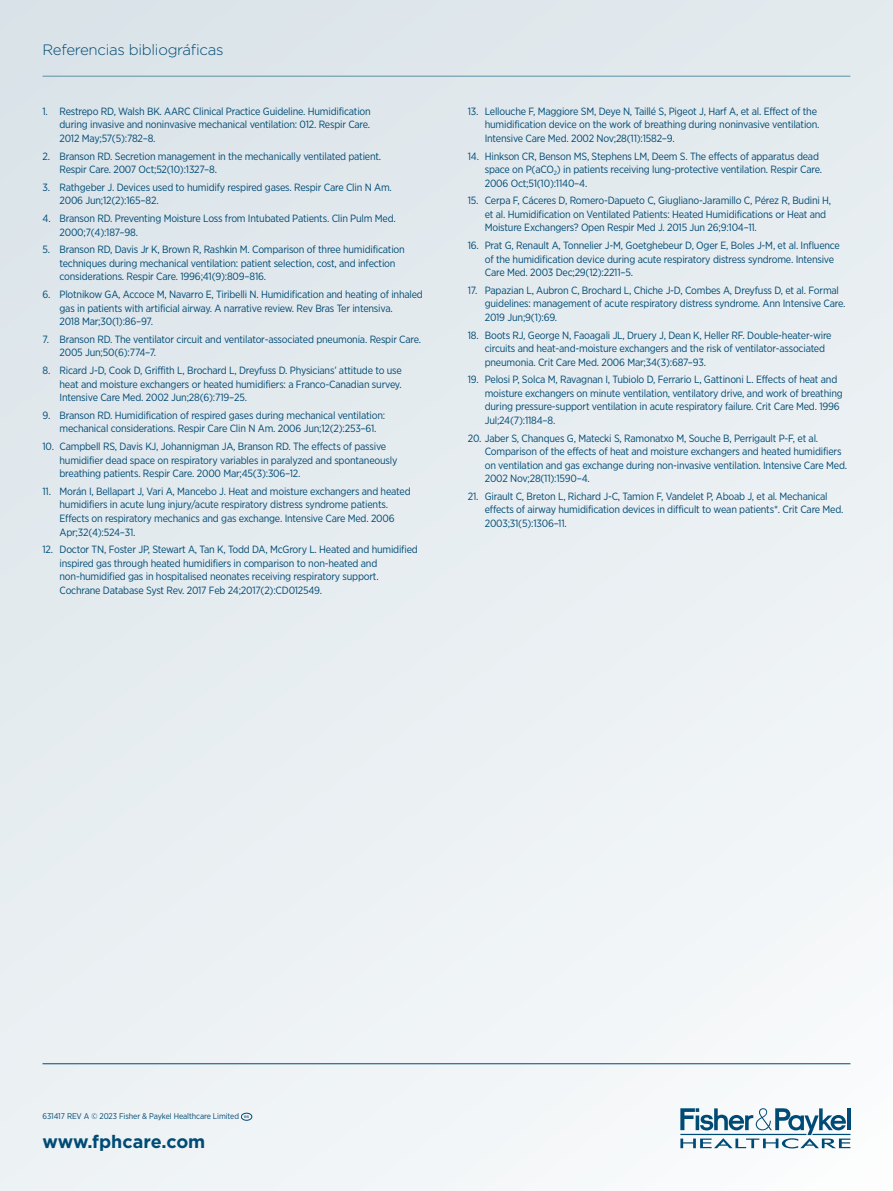
<style>
.page{position:relative;width:893px;height:1191px;background:#fff}
.page>*{position:absolute;margin:0;border:0;box-sizing:border-box;transform-origin:0 0}
.t1{font:700 18px "Gotham";color:#004b75}
.t2{font:300 15px "Gotham";letter-spacing:-.02em;color:#004b75}
.t3{font:10.5px/13.5px "Gotham Narrow";letter-spacing:-.02em;color:#004b75}
.t4{font:8.25px "Gotham Narrow";letter-spacing:-.01em;color:#004b75}
</style>
<div class="page">
<div style="left:0;top:0;width:893px;height:1191px;background:linear-gradient(to right,#e2eaee,#eef3f5)"></div>
<hr style="left:43px;top:76px;width:807px;height:1px;background:#5d8fa4">
<svg style="left:680px;top:1108px;width:170px;height:40px"></svg>
<hr style="left:43px;top:1063px;width:807px;height:1px;background:#004b75">
<svg style="left:241px;top:1113px;width:11px;height:7px"></svg>
<h2 class="t2" style="left:43px;top:40px;width:182px">Referencias bibliográficas</h2>
<p class="t3" style="left:60px;top:104px;width:313px;text-align:justify;text-indent:-17px">1. Restrepo RD, Walsh BK. AARC Clinical Practice Guideline. Humidification during invasive and noninvasive mechanical ventilation: 012. Respir Care.<br>2012 May;57(5):782–8.</p>
<p class="t3" style="left:60px;top:149px;width:323px;text-indent:-17px">2. Branson RD. Secretion management in the mechanically ventilated patient.<br>Respir Care. 2007 Oct;52(10):1327–8.</p>
<p class="t3" style="left:60px;top:180px;width:334px;text-indent:-17px">3. Rathgeber J. Devices used to humidify respired gases. Respir Care Clin N Am.<br>2006 Jun;12(2):165–82.</p>
<p class="t3" style="left:60px;top:211px;width:338px;text-indent:-17px">4. Branson RD. Preventing Moisture Loss from Intubated Patients. Clin Pulm Med.<br>2000;7(4):187–98.</p>
<p class="t3" style="left:60px;top:243px;width:347px;text-indent:-17px">5. Branson RD, Davis Jr K, Brown R, Rashkin M. Comparison of three humidification techniques during mechanical ventilation: patient selection, cost, and infection considerations. Respir Care. 1996;41(9):809–816.</p>
<p class="t3" style="left:60px;top:287px;width:365px;text-indent:-17px">6. Plotnikow GA, Accoce M, Navarro E, Tiribelli N. Humidification and heating of inhaled gas in patients with artificial airway. A narrative review. Rev Bras Ter intensiva.<br>2018 Mar;30(1):86–97.</p>
<p class="t3" style="left:60px;top:332px;width:363px;text-indent:-17px">7. Branson RD. The ventilator circuit and ventilator-associated pneumonia. Respir Care.<br>2005 Jun;50(6):774–7.</p>
<p class="t3" style="left:60px;top:363px;width:344px;text-align:justify;text-indent:-17px">8. Ricard J-D, Cook D, Griffith L, Brochard L, Dreyfuss D. Physicians’ attitude to use heat and moisture exchangers or heated humidifiers: a Franco-Canadian survey.<br>Intensive Care Med. 2002 Jun;28(6):719–25.</p>
<p class="t3" style="left:60px;top:408px;width:327px;text-indent:-17px">9. Branson RD. Humidification of respired gases during mechanical ventilation: mechanical considerations. Respir Care Clin N Am. 2006 Jun;12(2):253–61.</p>
<p class="t3" style="left:60px;top:439px;width:339px;text-indent:-17px">10. Campbell RS, Davis KJ, Johannigman JA, Branson RD. The effects of passive humidifier dead space on respiratory variables in paralyzed and spontaneously breathing patients. Respir Care. 2000 Mar;45(3):306–12.</p>
<p class="t3" style="left:60px;top:484px;width:353px;text-indent:-17px">11. Morán I, Bellapart J, Vari A, Mancebo J. Heat and moisture exchangers and heated humidifiers in acute lung injury/acute respiratory distress syndrome patients.<br>Effects on respiratory mechanics and gas exchange. Intensive Care Med. 2006<br>Apr;32(4):524–31.</p>
<p class="t3" style="left:60px;top:542px;width:360px;text-indent:-17px">12. Doctor TN, Foster JP, Stewart A, Tan K, Todd DA, McGrory L. Heated and humidified inspired gas through heated humidifiers in comparison to non-heated and non-humidified gas in hospitalised neonates receiving respiratory support.<br>Cochrane Database Syst Rev. 2017 Feb 24;2017(2):CD012549.</p>
<p class="t3" style="left:485px;top:104px;width:336px;text-indent:-17px">13. Lellouche F, Maggiore SM, Deye N, Taillé S, Pigeot J, Harf A, et al. Effect of the humidification device on the work of breathing during noninvasive ventilation.<br>Intensive Care Med. 2002 Nov;28(11):1582–9.</p>
<p class="t3" style="left:485px;top:149px;width:339px;text-indent:-17px">14. Hinkson CR, Benson MS, Stephens LM, Deem S. The effects of apparatus dead space on P(aCO<sub>2</sub>) in patients receiving lung-protective ventilation. Respir Care.<br>2006 Oct;51(10):1140–4.</p>
<p class="t3" style="left:485px;top:194px;width:348px;text-indent:-17px">15. Cerpa F, Cáceres D, Romero-Dapueto C, Giugliano-Jaramillo C, Pérez R, Budini H, et al. Humidification on Ventilated Patients: Heated Humidifications or Heat and<br>Moisture Exchangers? Open Respir Med J. 2015 Jun 26;9:104–11.</p>
<p class="t3" style="left:485px;top:238px;width:357px;text-indent:-17px">16. Prat G, Renault A, Tonnelier J-M, Goetghebeur D, Oger E, Boles J-M, et al. Influence of the humidification device during acute respiratory distress syndrome. Intensive<br>Care Med. 2003 Dec;29(12):2211–5.</p>
<p class="t3" style="left:485px;top:283px;width:362px;text-indent:-17px">17. Papazian L, Aubron C, Brochard L, Chiche J-D, Combes A, Dreyfuss D, et al. Formal guidelines: management of acute respiratory distress syndrome. Ann Intensive Care.<br>2019 Jun;9(1):69.</p>
<p class="t3" style="left:485px;top:328px;width:348px;text-indent:-17px">18. Boots RJ, George N, Faoagali JL, Druery J, Dean K, Heller RF. Double-heater-wire circuits and heat-and-moisture exchangers and the risk of ventilator-associated pneumonia. Crit Care Med. 2006 Mar;34(3):687–93.</p>
<p class="t3" style="left:485px;top:373px;width:359px;text-indent:-17px">19. Pelosi P, Solca M, Ravagnan I, Tubiolo D, Ferrario L, Gattinoni L. Effects of heat and moisture exchangers on minute ventilation, ventilatory drive, and work of breathing during pressure-support ventilation in acute respiratory failure. Crit Care Med. 1996<br>Jul;24(7):1184–8.</p>
<p class="t3" style="left:485px;top:431px;width:364px;text-indent:-17px">20. Jaber S, Chanques G, Matecki S, Ramonatxo M, Souche B, Perrigault P-F, et al.<br>Comparison of the effects of heat and moisture exchangers and heated humidifiers on ventilation and gas exchange during non-invasive ventilation. Intensive Care Med.<br>2002 Nov;28(11):1590–4.</p>
<p class="t3" style="left:485px;top:489px;width:360px;text-indent:-17px">21. Girault C, Breton L, Richard J-C, Tamion F, Vandelet P, Aboab J, et al. Mechanical effects of airway humidification devices in difficult to wean patients*. Crit Care Med.<br>2003;31(5):1306–11.</p>
<p class="t4" style="left:43px;top:1111px;width:208px">631417 REV A © 2023 Fisher &amp; Paykel Healthcare Limited <sup>es</sup></p>
<h1 class="t1" style="left:43px;top:1130px;width:164px">www.fphcare.com</h1>
</div>
